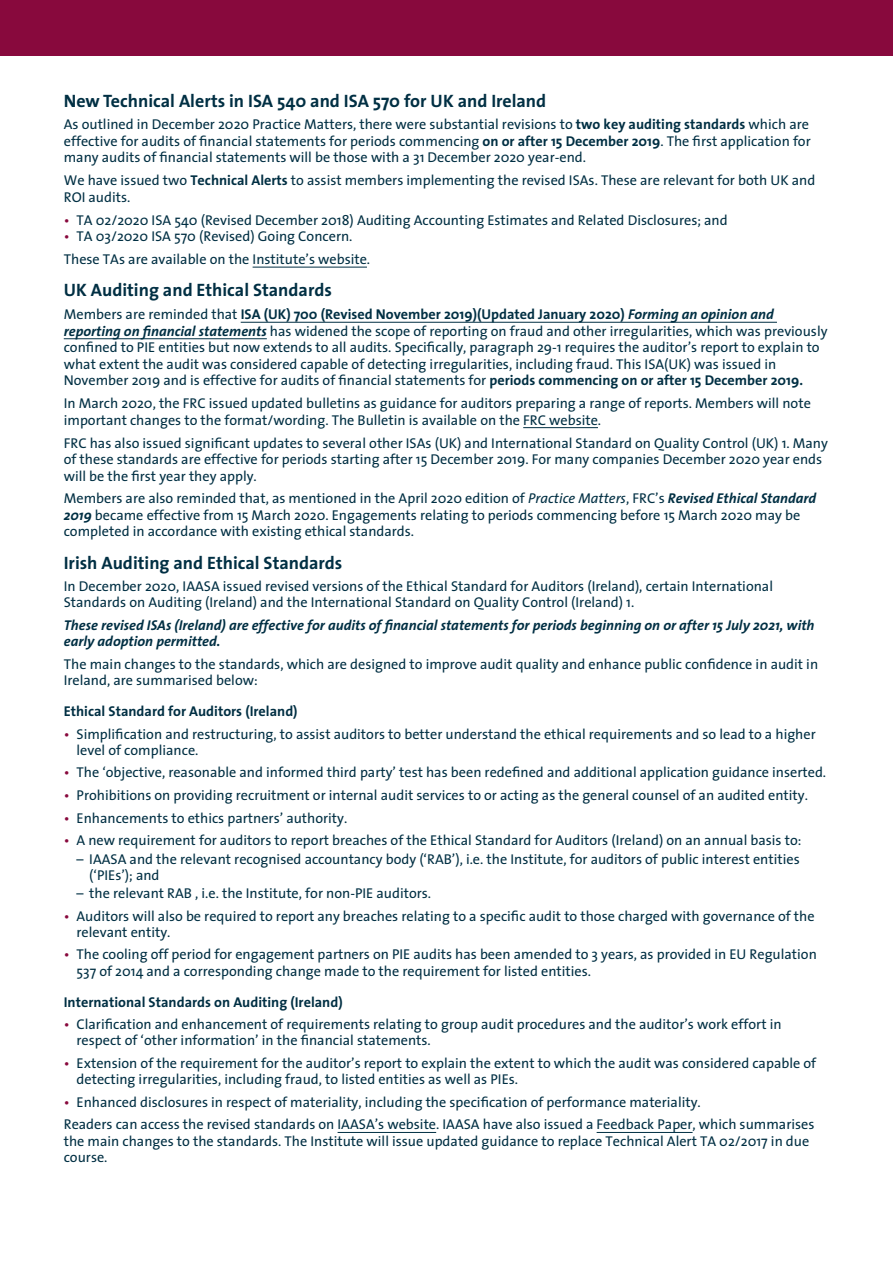
<style>
.page{position:relative;width:893px;height:1263px;background:#fff}
.page>*{position:absolute;margin:0;border:0;box-sizing:border-box;transform-origin:0 0}
.t1{font:700 18px "The Sans";color:#002f43}
.t2{font:14.25px/16.5px "The Sans";color:#002f43}
.t3{font:italic 700 14.25px/16.2px "The Sans";color:#002f43}
.t4{font:700 14.25px "The Sans";color:#002f43}
.s1{font-weight:700}
.s2{color:#88093d}
.s3{font-weight:700;font-style:italic}
.s4{font-style:italic}
</style>
<div class="page">
<div style="left:0;top:0;width:893px;height:55px;background:#88093d"></div>
<hr style="left:253px;top:267px;width:114px;height:1px;background:#002f43">
<hr style="left:241px;top:322px;width:536px;height:1px;background:#002f43">
<hr style="left:64px;top:338px;width:203px;height:1px;background:#002f43">
<hr style="left:523px;top:427px;width:75px;height:1px;background:#002f43">
<hr style="left:338px;top:1132px;width:98px;height:1px;background:#002f43">
<hr style="left:597px;top:1132px;width:96px;height:1px;background:#002f43">
<p class="t1" style="left:64px;top:85px;width:484px">New Technical Alerts in ISA 540 and ISA 570 for UK and Ireland</p>
<p class="t2" style="left:64px;top:116px;width:748px">As outlined in December 2020 Practice Matters, there were substantial revisions to <span class="s1">two key auditing standards</span> which are effective for audits of financial statements for periods commencing <span class="s1">on or after 15 December 2019</span>. The first application for many audits of financial statements will be those with a 31 December 2020 year-end.</p>
<p class="t2" style="left:64px;top:172px;width:753px">We have issued two <span class="s1">Technical Alerts</span> to assist members implementing the revised ISAs. These are relevant for both UK and<br>ROI audits.</p>
<p class="t2" style="left:64px;top:211px;width:665px"><span class="s2">•</span> TA 02/2020 ISA 540 (Revised December 2018) Auditing Accounting Estimates and Related Disclosures; and</p>
<p class="t2" style="left:64px;top:225px;width:308px;line-height:22.8px"><span class="s2">•</span> TA 03/2020 ISA 570 (Revised) Going Concern.<br>These TAs are available on the Institute’s website.</p>
<p class="t1" style="left:64px;top:275px;width:270px">UK Auditing and Ethical Standards</p>
<p class="t2" style="left:64px;top:306px;width:765px">Members are reminded that <span class="s1">ISA (UK) 700 (Revised November 2019)(Updated January 2020)</span> <span class="s3">Forming an opinion and reporting on financial statements</span> has widened the scope of reporting on fraud and other irregularities, which was previously confined to PIE entities but now extends to all audits. Specifically, paragraph 29-1 requires the auditor’s report to explain to what extent the audit was considered capable of detecting irregularities, including fraud. This ISA(UK) was issued in November 2019 and is effective for audits of financial statements for <span class="s1">periods commencing on or after 15 December 2019.</span></p>
<p class="t2" style="left:64px;top:395px;width:749px">In March 2020, the FRC issued updated bulletins as guidance for auditors preparing a range of reports. Members will note important changes to the format/wording. The Bulletin is available on the FRC website.</p>
<p class="t2" style="left:64px;top:434px;width:766px">FRC has also issued significant updates to several other ISAs (UK) and International Standard on Quality Control (UK) 1. Many of these standards are effective for periods starting after 15 December 2019. For many companies December 2020 year ends will be the first year they apply.</p>
<p class="t2" style="left:64px;top:490px;width:754px">Members are also reminded that, as mentioned in the April 2020 edition of <span class="s4">Practice Matters</span>, FRC’s <span class="s3">Revised Ethical Standard<br>2019</span> became effective from 15 March 2020. Engagements relating to periods commencing before 15 March 2020 may be completed in accordance with existing ethical standards.</p>
<p class="t1" style="left:64px;top:547px;width:280px">Irish Auditing and Ethical Standards</p>
<p class="t2" style="left:64px;top:578px;width:711px">In December 2020, IAASA issued revised versions of the Ethical Standard for Auditors (Ireland), certain International<br>Standards on Auditing (Ireland) and the International Standard on Quality Control (Ireland) 1.</p>
<p class="t3" style="left:64px;top:617px;width:752px">These revised ISAs (Ireland) are effective for audits of financial statements for periods beginning on or after 15 July 2021, with early adoption permitted.</p>
<p class="t2" style="left:64px;top:655px;width:756px">The main changes to the standards, which are designed to improve audit quality and enhance public confidence in audit in<br>Ireland, are summarised below:</p>
<p class="t4" style="left:64px;top:699px;width:235px">Ethical Standard for Auditors (Ireland)</p>
<p class="t2" style="left:77px;top:725px;width:741px;text-indent:-13px"><span class="s2">•</span> Simplification and restructuring, to assist auditors to better understand the ethical requirements and so lead to a higher level of compliance.</p>
<p class="t2" style="left:64px;top:764px;width:764px"><span class="s2">•</span> The ‘objective, reasonable and informed third party’ test has been redefined and additional application guidance inserted.</p>
<p class="t2" style="left:64px;top:786px;width:746px"><span class="s2">•</span> Prohibitions on providing recruitment or internal audit services to or acting as the general counsel of an audited entity.</p>
<p class="t2" style="left:64px;top:809px;width:285px"><span class="s2">•</span> Enhancements to ethics partners’ authority.</p>
<p class="t2" style="left:64px;top:832px;width:739px"><span class="s2">•</span> A new requirement for auditors to report breaches of the Ethical Standard for Auditors (Ireland) on an annual basis to:</p>
<p class="t2" style="left:89px;top:850px;width:712px;text-indent:-13px">– IAASA and the relevant recognised accountancy body (‘RAB’), i.e. the Institute, for auditors of public interest entities (‘PIEs’); and</p>
<p class="t2" style="left:77px;top:884px;width:356px">– the relevant RAB , i.e. the Institute, for non-PIE auditors.</p>
<p class="t2" style="left:77px;top:907px;width:740px;text-indent:-13px"><span class="s2">•</span> Auditors will also be required to report any breaches relating to a specific audit to those charged with governance of the relevant entity.</p>
<p class="t2" style="left:77px;top:946px;width:742px;text-indent:-13px"><span class="s2">•</span> The cooling off period for engagement partners on PIE audits has been amended to 3 years, as provided in EU Regulation<br>537 of 2014 and a corresponding change made to the requirement for listed entities.</p>
<p class="t4" style="left:64px;top:990px;width:280px">International Standards on Auditing (Ireland)</p>
<p class="t2" style="left:77px;top:1016px;width:707px;text-indent:-13px"><span class="s2">•</span> Clarification and enhancement of requirements relating to group audit procedures and the auditor’s work effort in respect of ‘other information’ in the financial statements.</p>
<p class="t2" style="left:77px;top:1055px;width:741px;text-indent:-13px"><span class="s2">•</span> Extension of the requirement for the auditor’s report to explain the extent to which the audit was considered capable of detecting irregularities, including fraud, to listed entities as well as PIEs.</p>
<p class="t2" style="left:64px;top:1090px;width:752px;line-height:22.5px"><span class="s2">•</span> Enhanced disclosures in respect of materiality, including the specification of performance materiality.<br>Readers can access the revised standards on IAASA’s website. IAASA have also issued a Feedback Paper, which summarises</p>
<p class="t2" style="left:64px;top:1132px;width:747px">the main changes to the standards. The Institute will issue updated guidance to replace Technical Alert TA 02/2017 in due course.</p>
</div>
